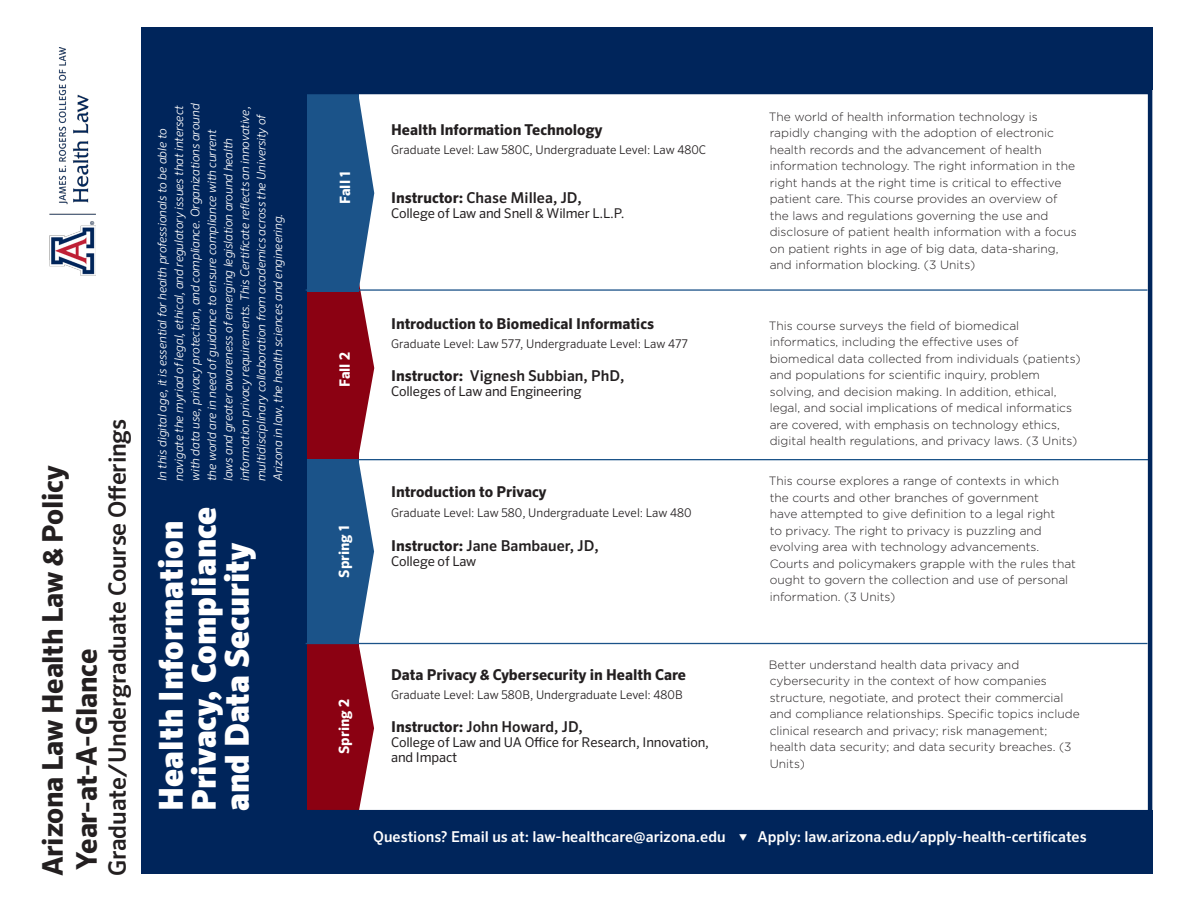
<style>
.page{position:relative;width:1188px;height:918px;background:#fff}
.page>*{position:absolute;margin:0;border:0;box-sizing:border-box;transform-origin:0 0}
.t1{font:900 33px/33px "Sero Pro";color:#fff}
.t2{font:700 28.5px/34.2px "Sero Pro";letter-spacing:-.01em;color:#231f20}
.t3{font:500 24px "Sero Pro";letter-spacing:-.01em;color:#231f20}
.t4{font:700 15px "Sero Pro";color:#231f20}
.t5{font:500 15px "Sero Pro";color:#231f20}
.t6{font:500 15px "Sero Pro";color:#fff}
.t7{font:700 14.25px "Sero Pro";color:#fff}
.t8{font:13.5px/15px "Sero Pro";letter-spacing:-.01em;color:#231f20}
.t9{font:300 12px/16.5px "Gotham";color:#231f20}
.t10{font:italic 300 12px/16.5px "Sero Pro";letter-spacing:-.01em;color:#fff}
.t11{font:300 12px "Sero Pro";color:#231f20}
.s1{font-weight:700}
</style>
<div class="page">
<div style="left:141px;top:90px;width:166px;height:724px;background:#00255b"></div>
<div style="left:141px;top:810px;width:1011px;height:63px;background:#00255b"></div>
<div style="left:308px;top:280px;width:51px;height:180px;background:#8b0112"></div>
<div style="left:307px;top:460px;width:52px;height:184px;background:#1b5389"></div>
<div style="left:307px;top:644px;width:52px;height:166px;background:#8b0112"></div>
<svg style="left:358px;top:98px;width:16px;height:717px"></svg>
<div style="left:308px;top:93px;width:51px;height:199px;background:#1b5389"></div>
<hr style="left:306px;top:643px;width:841px;height:1px;background:#1b5389">
<hr style="left:307px;top:459px;width:842px;height:1px;background:#1b5389">
<hr style="left:306px;top:289px;width:841px;height:2px;background:#1b5389">
<div style="left:141px;top:27px;width:1011px;height:63px;background:#00255b"></div>
<div style="left:141px;top:90px;width:1011px;height:724px;border:4px solid #00255b"></div>
<img style="left:49px;top:48px;width:47px;height:228px">
<p class="t2" style="left:36px;top:876px;width:412px;rotate:-90deg">Arizona Law Health Law &amp; Policy<br>Year-at-A-Glance</p>
<p class="t3" style="left:103px;top:876px;width:459px;rotate:-90deg">Graduate/Undergraduate Course Offerings</p>
<p class="t10" style="left:154px;top:481px;width:379px;rotate:-90deg">In this digital age, it is essential for health professionals to be able to navigate the myriad of legal, ethical, and regulatory issues that intersect with data use, privacy protection, and compliance. Organizations around the world are in need of guidance to ensure compliance with current laws and greater awareness of emerging legislation around health information privacy requirements. This Certificate reflects an innovative, multidisciplinary collaboration from academics across the University of Arizona in law, the health sciences and engineering.</p>
<p class="t9" style="left:769px;top:108px;width:309px">The world of health information technology is rapidly changing with the adoption of electronic health records and the advancement of health information technology. The right information in the right hands at the right time is critical to effective patient care. This course provides an overview of the laws and regulations governing the use and disclosure of patient health information with a focus on patient rights in age of big data, data-sharing, and information blocking. (3 Units)</p>
<p class="t4" style="left:391px;top:120px;width:213px">Health Information Technology</p>
<p class="t11" style="left:391px;top:143px;width:317px">Graduate Level: Law 580C, Undergraduate Level: Law 480C</p>
<p class="t5" style="left:391px;top:189px;width:192px"><span class="s1">Instructor:</span> Chase Millea, JD,</p>
<p class="t8" style="left:391px;top:206px;width:235px">College of Law and Snell &amp; Wilmer L.L.P.</p>
<p class="t7" style="left:336px;top:204px;width:34px;rotate:-90deg">Fall 1</p>
<p class="t4" style="left:391px;top:315px;width:265px">Introduction to Biomedical Informatics</p>
<p class="t11" style="left:391px;top:337px;width:299px">Graduate Level: Law 577, Undergraduate Level: Law 477</p>
<p class="t5" style="left:391px;top:366px;width:235px"><span class="s1">Instructor:</span> Vignesh Subbian, PhD,</p>
<p class="t8" style="left:391px;top:383px;width:192px">Colleges of Law and Engineering</p>
<p class="t9" style="left:769px;top:317px;width:313px">This course surveys the field of biomedical informatics, including the effective uses of biomedical data collected from individuals (patients) and populations for scientific inquiry, problem solving, and decision making. In addition, ethical, legal, and social implications of medical informatics are covered, with emphasis on technology ethics, digital health regulations, and privacy laws. (3 Units)</p>
<p class="t9" style="left:769px;top:472px;width:309px">This course explores a range of contexts in which the courts and other branches of government<br>have attempted to give definition to a legal right<br>to privacy. The right to privacy is puzzling and evolving area with technology advancements.<br>Courts and policymakers grapple with the rules that ought to govern the collection and use of personal information. (3 Units)</p>
<p class="t7" style="left:336px;top:387px;width:36px;rotate:-90deg">Fall 2</p>
<p class="t4" style="left:391px;top:483px;width:157px">Introduction to Privacy</p>
<p class="t11" style="left:391px;top:505px;width:302px">Graduate Level: Law 580, Undergraduate Level: Law 480</p>
<p class="t1" style="left:155px;top:811px;width:306px;rotate:-90deg">Health Information<br>Privacy, Compliance and Data Security</p>
<p class="t7" style="left:336px;top:578px;width:54px;rotate:-90deg">Spring 1</p>
<p class="t5" style="left:391px;top:537px;width:209px"><span class="s1">Instructor:</span> Jane Bambauer, JD,</p>
<p class="t8" style="left:391px;top:554px;width:87px">College of Law</p>
<p class="t9" style="left:769px;top:656px;width:312px">Better understand health data privacy and cybersecurity in the context of how companies structure, negotiate, and protect their commercial and compliance relationships. Specific topics include clinical research and privacy; risk management; health data security; and data security breaches. (3<br>Units)</p>
<p class="t4" style="left:391px;top:666px;width:297px">Data Privacy &amp; Cybersecurity in Health Care</p>
<p class="t11" style="left:391px;top:688px;width:293px">Graduate Level: Law 580B, Undergraduate Level: 480B</p>
<p class="t7" style="left:336px;top:754px;width:56px;rotate:-90deg">Spring 2</p>
<p class="t5" style="left:391px;top:718px;width:193px"><span class="s1">Instructor:</span> John Howard, JD,</p>
<p class="t8" style="left:391px;top:735px;width:319px">College of Law and UA Office for Research, Innovation, and Impact</p>
<p class="t6" style="left:373px;top:827px;width:715px">Questions? Email us at: law-healthcare@arizona.edu ▼ Apply: law.arizona.edu/apply-health-certificates</p>
</div>
